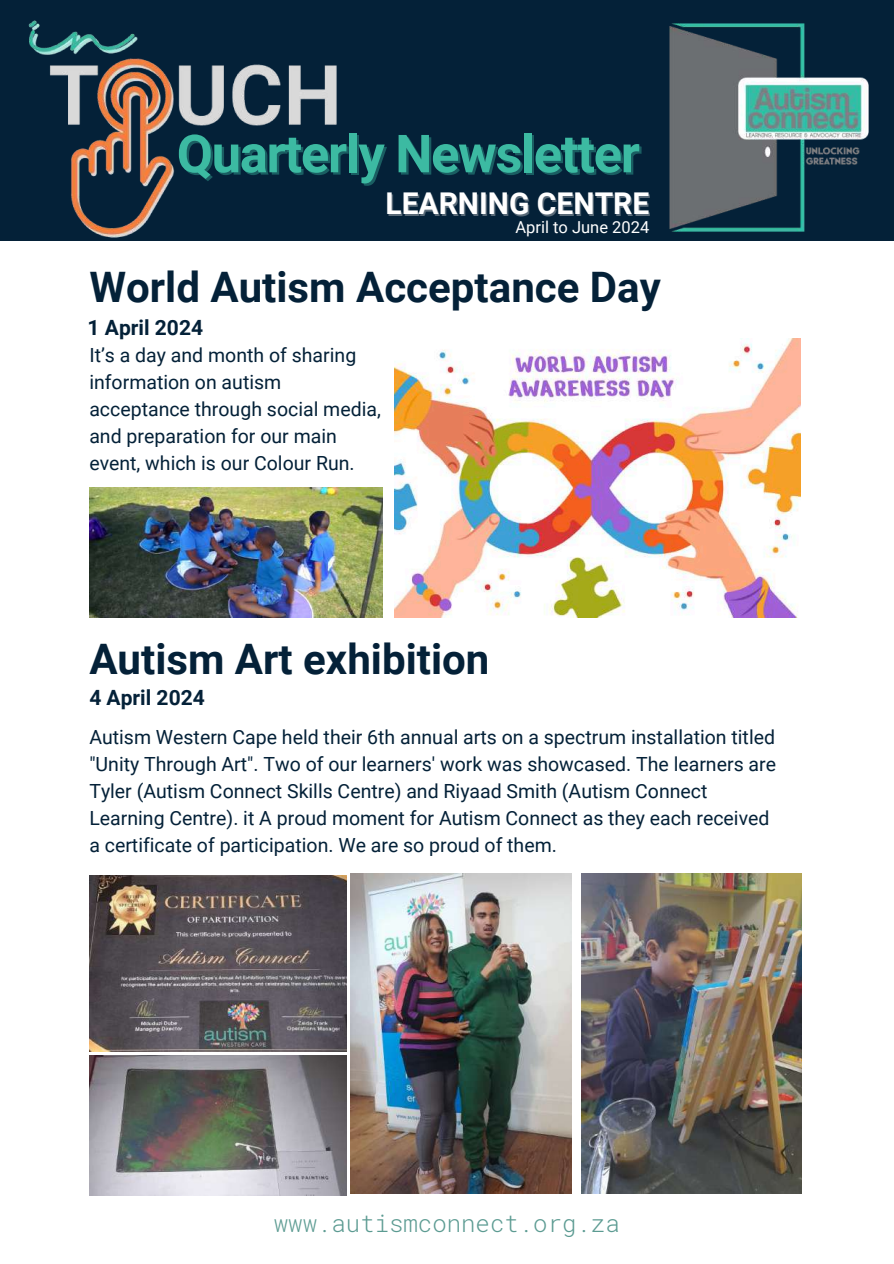
<style>
.page{position:relative;width:894px;height:1264px;background:#fff}
.page>*{position:absolute;margin:0;border:0;box-sizing:border-box;transform-origin:0 0}
.t1{font:700 52.5px "Roboto";letter-spacing:-.025em;color:#3cbaa2}
.t2{font:700 42px "Roboto";color:#042138}
.t3{font:700 30px "Roboto";color:#fff}
.t4{font:300 24px "Roboto Mono";color:#5c9b92}
.t5{font:700 21px "Roboto";color:#042138}
.t6{font:19.5px/27px "Roboto";color:#042138}
.t7{font:16.5px "Roboto";color:#fff}
</style>
<div class="page">
<img style="left:89px;top:875px;width:257px;height:176px">
<img style="left:89px;top:1055px;width:257px;height:140px">
<div style="left:0;top:0;width:893px;height:241px;background:#042138"></div>
<img style="left:28px;top:20px;width:309px;height:218px">
<img style="left:669px;top:24px;width:200px;height:208px">
<img style="left:350px;top:873px;width:221px;height:320px">
<img style="left:89px;top:487px;width:293px;height:130px">
<img style="left:394px;top:338px;width:406px;height:279px">
<img style="left:581px;top:873px;width:220px;height:320px">
<h1 class="t1" style="left:177px;top:124px;width:464px">Quarterly Newsletter</h1>
<h3 class="t3" style="left:385px;top:186px;width:265px">LEARNING CENTRE</h3>
<p class="t7" style="left:515px;top:218px;width:135px">April to June 2024</p>
<h2 class="t2" style="left:89px;top:263px;width:573px">World Autism Acceptance Day</h2>
<p class="t5" style="left:88px;top:315px;width:117px">1 April 2024</p>
<p class="t6" style="left:89px;top:342px;width:293px">It’s a day and month of sharing information on autism acceptance through social media, and preparation for our main event, which is our Colour Run.</p>
<h2 class="t2" style="left:89px;top:634px;width:401px">Autism Art exhibition</h2>
<p class="t5" style="left:89px;top:685px;width:117px">4 April 2024</p>
<p class="t6" style="left:89px;top:724px;width:688px">Autism Western Cape held their 6th annual arts on a spectrum installation titled "Unity Through Art". Two of our learners' work was showcased. The learners are Tyler (Autism Connect Skills Centre) and Riyaad Smith (Autism Connect Learning Centre). it A proud moment for Autism Connect as they each received a certificate of participation. We are so proud of them.</p>
<p class="t4" style="left:274px;top:1206px;width:347px">www.autismconnect.org.za</p>
</div>
